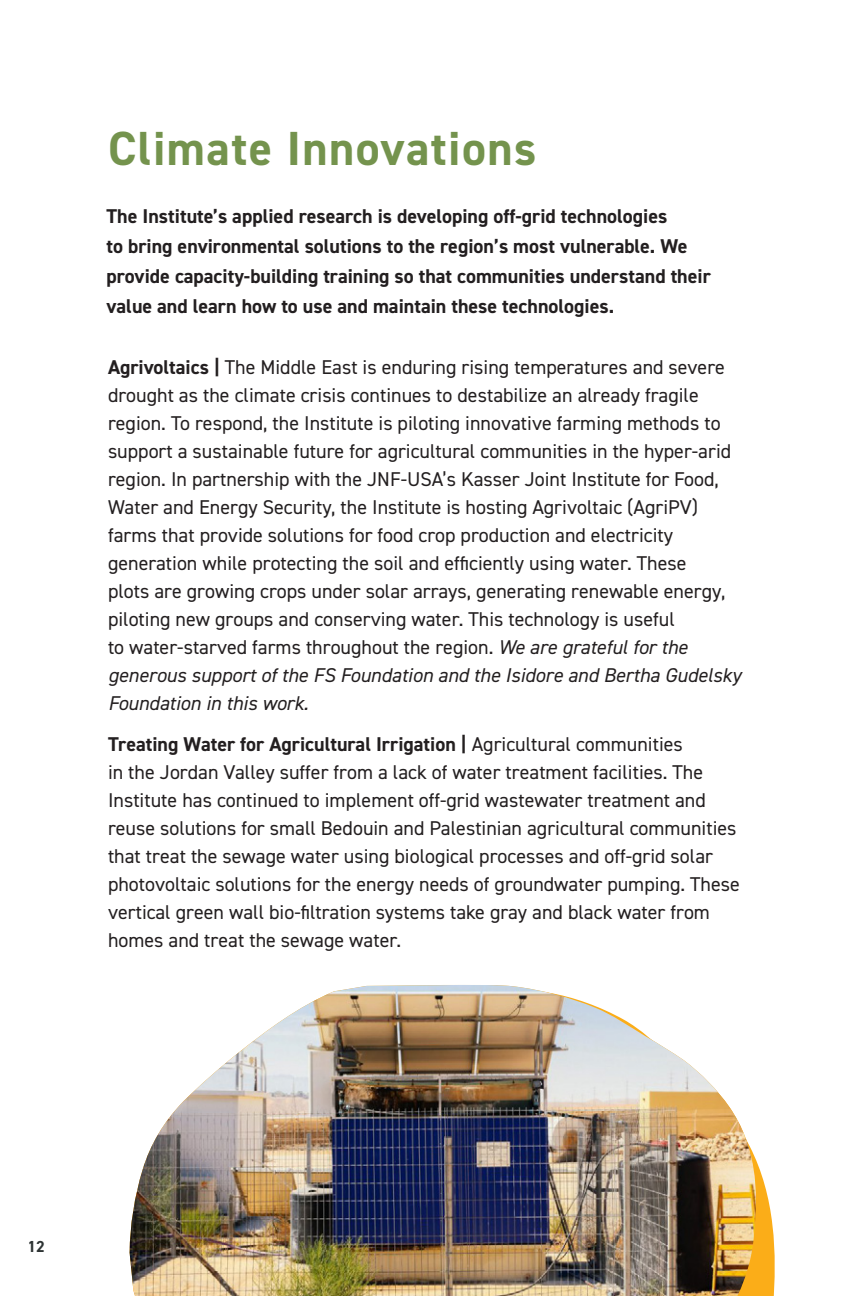
<style>
.page{position:relative;width:864px;height:1296px;background:#fff}
.page>*{position:absolute;margin:0;border:0;box-sizing:border-box;transform-origin:0 0}
.Header_AA-UandLv-24_pt{font:700 48px "DIN2014";letter-spacing:.03em;color:#74934d}
.Generic_Arava_Body_Text_10_14{font:20px/28px "DIN2014";color:#231f20}
.Inro_Text-Bold{font:700 20px/30px "DIN2014";color:#231f20}
.t1{font:700 16px "DIN2014";color:#2d3333}
.s1{font-weight:700}
.s2{font-style:italic}
</style>
<div class="page">
<svg style="left:759px;top:1168px;width:16px;height:128px;fill:#fbad18"></svg>
<img style="left:130px;top:985px;width:628px;height:311px">
<p class="Header_AA-UandLv-24_pt" style="left:108px;top:116px;width:430px">Climate Innovations</p>
<p class="Inro_Text-Bold" style="left:107px;top:201px;width:606px">The Institute’s applied research is developing off-grid technologies<br>to bring environmental solutions to the region’s most vulnerable. We provide capacity-building training so that communities understand their value and learn how to use and maintain these technologies.</p>
<p class="Generic_Arava_Body_Text_10_14" style="left:108px;top:352px;width:635px"><span class="s1">Agrivoltaics |</span> The Middle East is enduring rising temperatures and severe drought as the climate crisis continues to destabilize an already fragile region. To respond, the Institute is piloting innovative farming methods to support a sustainable future for agricultural communities in the hyper-arid region. In partnership with the JNF-USA’s Kasser Joint Institute for Food, Water and Energy Security, the Institute is hosting Agrivoltaic (AgriPV) farms that provide solutions for food crop production and electricity generation while protecting the soil and efficiently using water. These<br>plots are growing crops under solar arrays, generating renewable energy, piloting new groups and conserving water. This technology is useful<br>to water-starved farms throughout the region. <span class="s2">We are grateful for the generous support of the FS Foundation and the Isidore and Bertha Gudelsky Foundation in this work.</span></p>
<p class="Generic_Arava_Body_Text_10_14" style="left:108px;top:730px;width:633px"><span class="s1">Treating Water for Agricultural Irrigation |</span> Agricultural communities<br>in the Jordan Valley suffer from a lack of water treatment facilities. The Institute has continued to implement off-grid wastewater treatment and reuse solutions for small Bedouin and Palestinian agricultural communities that treat the sewage water using biological processes and off-grid solar photovoltaic solutions for the energy needs of groundwater pumping. These vertical green wall bio-filtration systems take gray and black water from homes and treat the sewage water.</p>
<p class="t1" style="left:27px;top:1236px;width:19px">12</p>
</div>
